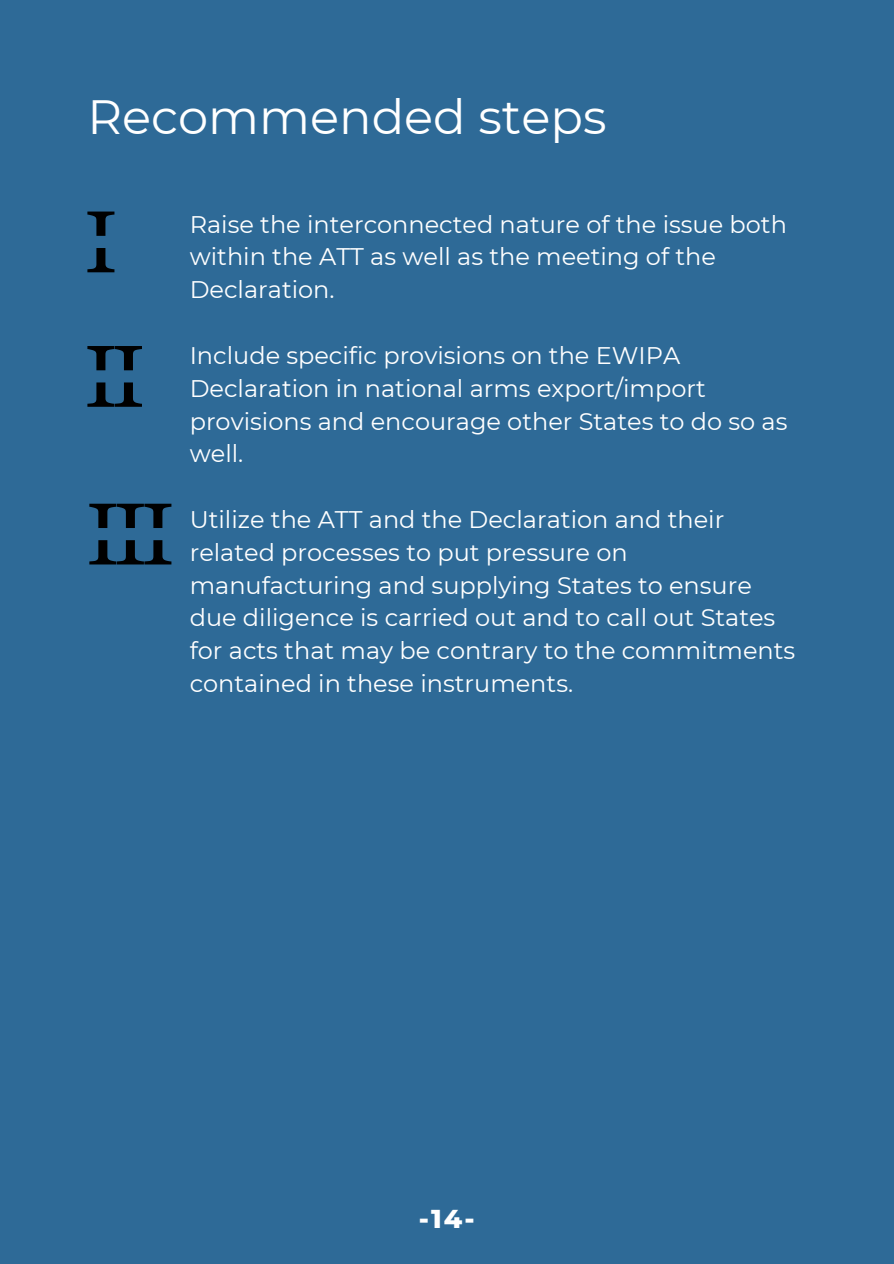
<style>
.page{position:relative;width:894px;height:1264px;background:#fff}
.page>*{position:absolute;margin:0;border:0;box-sizing:border-box;transform-origin:0 0}
.t1{font:48px "Montserrat";color:#fff}
.t2{font:800 26.4px "Montserrat";color:#fff}
.t3{font:24px/32.7px "Montserrat";color:#fff}
</style>
<div class="page">
<div style="left:0;top:0;width:893px;height:1263px;background:#2e6a97"></div>
<svg style="left:87px;top:211px;width:27px;height:61px"></svg>
<svg style="left:87px;top:346px;width:55px;height:61px"></svg>
<svg style="left:89px;top:503px;width:82px;height:61px"></svg>
<p class="t1" style="left:87px;top:88px;width:520px">Recommended steps</p>
<h1 class="t3" style="left:190px;top:208px;width:598px">Raise the interconnected nature of the issue both within the ATT as well as the meeting of the<br>Declaration.</h1>
<p class="t3" style="left:190px;top:339px;width:599px">Include specific provisions on the EWIPA Declaration in national arms export/import provisions and encourage other States to do so as well.</p>
<p class="t3" style="left:190px;top:503px;width:607px">Utilize the ATT and the Declaration and their related processes to put pressure on manufacturing and supplying States to ensure due diligence is carried out and to call out States for acts that may be contrary to the commitments contained in these instruments.</p>
<p class="t2" style="left:418px;top:1201px;width:57px">-14-</p>
</div>
